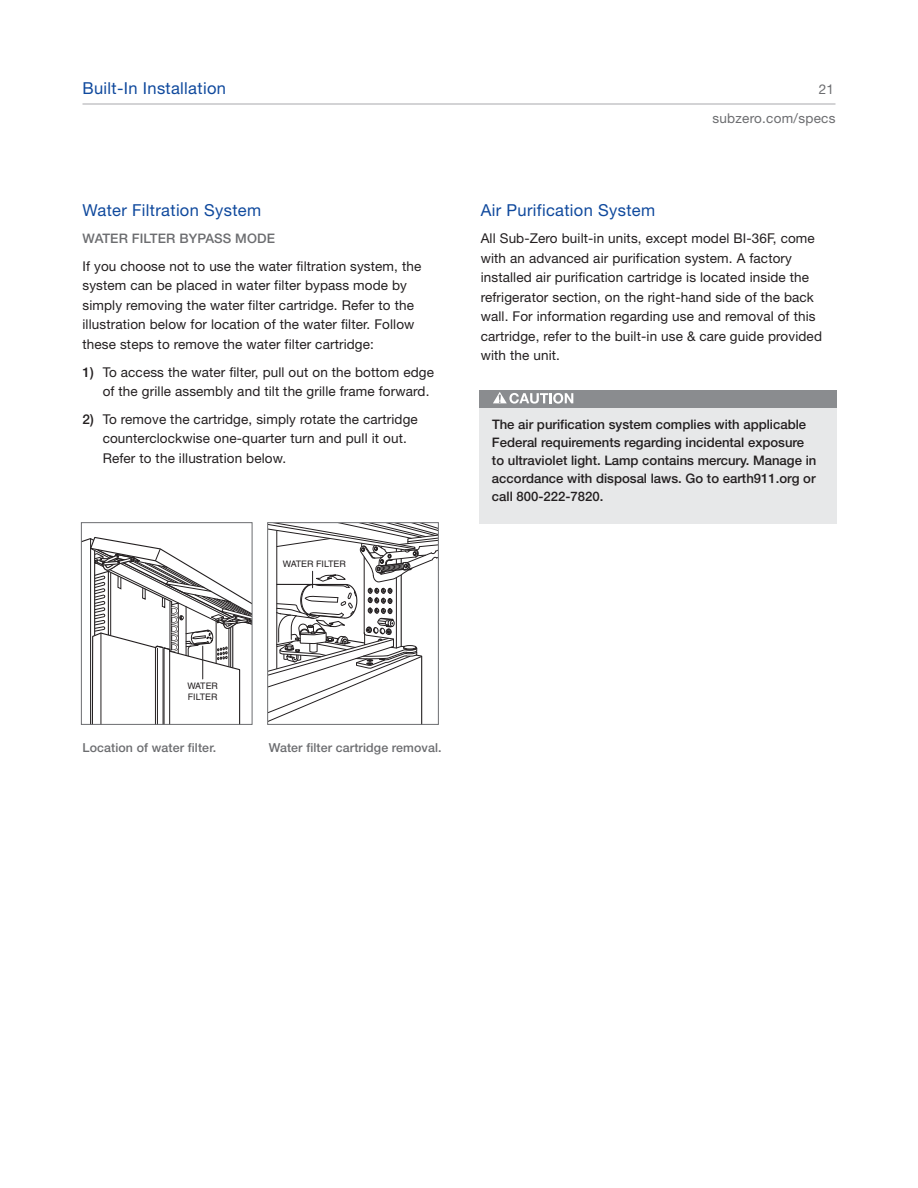
<style>
.page{position:relative;width:918px;height:1188px;background:#fff}
.page>*{position:absolute;margin:0;border:0;box-sizing:border-box;transform-origin:0 0}
.t1{font:16.5px "Helvetica Neue LT Std";letter-spacing:.02em;color:#0f499d}
.t2{font:13.5px/19.5px "Helvetica Neue LT Std";letter-spacing:.01em;color:#231f20}
.t3{font:13.5px/28.2px "Helvetica Neue LT Std";letter-spacing:.02em;color:#6c6d70;text-align:right}
.t4{font:500 13.2px/18px "Helvetica Neue LT Std";color:#231f20}
.t5{font:500 13.2px "Helvetica Neue LT Std";letter-spacing:.01em;color:#6c6d70}
.t6{font:500 12.3px "Helvetica Neue LT Std";letter-spacing:.01em;color:#6c6d70}
.t7{font:9px/11.1px "Helvetica";color:#231f20}
.s1{font-weight:500}
</style>
<div class="page">
<hr style="left:82px;top:104px;width:754px;height:1px;background:#a8a9ad">
<svg style="left:83px;top:537px;width:167px;height:186px"></svg>
<div style="left:81px;top:522px;width:171px;height:203px;border:1px solid #6c6d70"></div>
<svg style="left:269px;top:524px;width:168px;height:199px"></svg>
<div style="left:267px;top:522px;width:172px;height:203px;border:1px solid #6c6d70"></div>
<div style="left:479px;top:391px;width:358px;height:133px;background:#e7e8e9"></div>
<div style="left:479px;top:391px;width:358px;height:17px;background:#8a8c8f"></div>
<svg style="left:493px;top:392px;width:80px;height:12px"></svg>
<p class="t1" style="left:82px;top:83px;width:145px">Built-In Installation</p>
<p class="t3" style="left:712px;top:77px;width:125px">21 subzero.com/specs</p>
<p class="t1" style="left:82px;top:204px;width:180px">Water Filtration System</p>
<p class="t5" style="left:82px;top:234px;width:194px">WATER FILTER BYPASS MODE</p>
<p class="t2" style="left:82px;top:258px;width:340px">If you choose not to use the water filtration system, the system can be placed in water filter bypass mode by simply removing the water filter cartridge. Refer to the illustration below for location of the water filter. Follow these steps to remove the water filter cartridge:</p>
<p class="t2" style="left:103px;top:363px;width:333px;text-indent:-20px"><span class="s1">1)</span> To access the water filter, pull out on the bottom edge of the grille assembly and tilt the grille frame forward.</p>
<p class="t2" style="left:103px;top:410px;width:317px;text-indent:-20px"><span class="s1">2)</span> To remove the cartridge, simply rotate the cartridge counterclockwise one-quarter turn and pull it out.<br>Refer to the illustration below.</p>
<p class="t7" style="left:283px;top:559px;width:65px">WATER FILTER</p>
<p class="t1" style="left:481px;top:204px;width:176px">Air Purification System</p>
<p class="t2" style="left:481px;top:230px;width:343px">All Sub-Zero built-in units, except model BI-36F, come with an advanced air purification system. A factory installed air purification cartridge is located inside the refrigerator section, on the right-hand side of the back wall. For information regarding use and removal of this cartridge, refer to the built-in use &amp; care guide provided with the unit.</p>
<p class="t4" style="left:492px;top:416px;width:326px">The air purification system complies with applicable Federal requirements regarding incidental exposure to ultraviolet light. Lamp contains mercury. Manage in accordance with disposal laws. Go to earth911.org or call 800-222-7820.</p>
<p class="t7" style="left:187px;top:681px;width:32px">WATER<br>FILTER</p>
<p class="t6" style="left:82px;top:743px;width:135px">Location of water filter.</p>
<p class="t6" style="left:269px;top:743px;width:174px">Water filter cartridge removal.</p>
</div>
